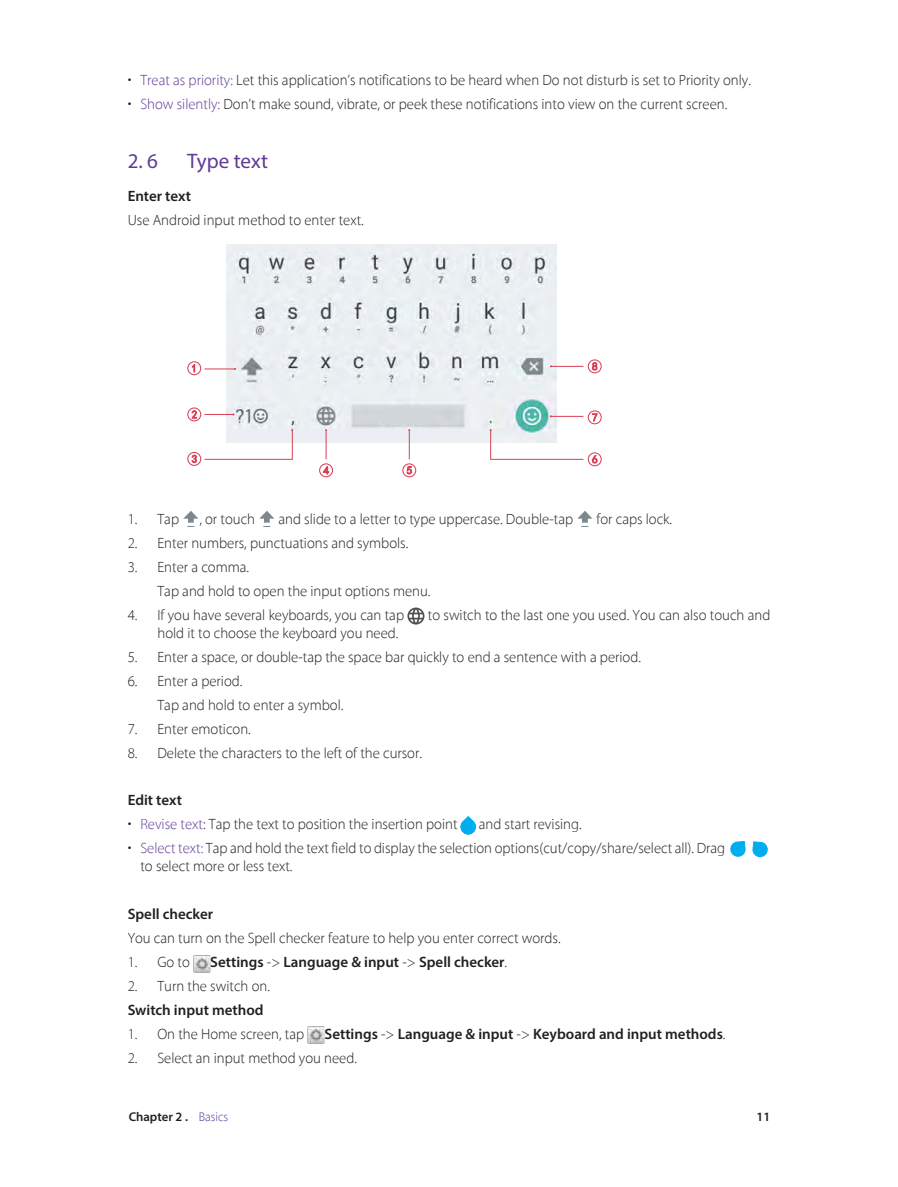
<style>
.page{position:relative;width:898px;height:1187px;background:#fff}
.page>*{position:absolute;margin:0;border:0;box-sizing:border-box;transform-origin:0 0}
.t1{font:21px "Myriad Pro";color:#5f3a97}
.正文{font:100 15px/18px "Myriad Set Pro";color:#231f20}
.正文-2{font:600 15px "Myriad Pro";color:#231f20}
.正文_左缩进一个序号{font:100 15px "Myriad Set Pro";color:#231f20}
.小标题{font:600 15px "Myriad Pro";letter-spacing:-.005em;color:#231f20}
.t2{font:600 12.75px "Myriad Pro";color:#231f20}
.s1{color:#5f3a97}
.s2{font-family:"Myriad Set Pro";font-weight:100}
.s3{font-family:"Myriad Set Pro";font-weight:100;color:#5f3a97}
</style>
<div class="page">
<img style="left:227px;top:244px;width:329px;height:198px">
<hr style="left:204px;top:414px;width:30px;height:1px;background:#d83f56">
<hr style="left:550px;top:416px;width:33px;height:1px;background:#d83f56">
<hr style="left:550px;top:366px;width:33px;height:1px;background:#d83f56">
<svg style="left:192px;top:364px;width:3px;height:8px"></svg>
<div style="left:187px;top:361px;width:14px;height:14px;border:1px solid #d83f56;border-radius:50%"></div>
<svg style="left:592px;top:413px;width:5px;height:8px"></svg>
<div style="left:587px;top:410px;width:14px;height:14px;border:1px solid #d83f56;border-radius:50%"></div>
<div style="left:587px;top:452px;width:14px;height:14px;border:1px solid #d83f56;border-radius:50%"></div>
<svg style="left:592px;top:455px;width:5px;height:8px"></svg>
<svg style="left:204px;top:428px;width:89px;height:32px"></svg>
<hr style="left:204px;top:368px;width:31px;height:1px;background:#d83f56">
<div style="left:187px;top:407px;width:14px;height:14px;border:1px solid #d83f56;border-radius:50%"></div>
<svg style="left:192px;top:410px;width:5px;height:8px"></svg>
<svg style="left:192px;top:455px;width:5px;height:8px"></svg>
<div style="left:187px;top:452px;width:14px;height:14px;border:1px solid #d83f56;border-radius:50%"></div>
<svg style="left:325px;top:429px;width:2px;height:30px"></svg>
<svg style="left:408px;top:429px;width:2px;height:30px"></svg>
<svg style="left:323px;top:466px;width:6px;height:8px"></svg>
<div style="left:319px;top:463px;width:14px;height:14px;border:1px solid #d83f56;border-radius:50%"></div>
<svg style="left:406px;top:466px;width:5px;height:8px"></svg>
<div style="left:402px;top:463px;width:14px;height:14px;border:1px solid #d83f56;border-radius:50%"></div>
<svg style="left:489px;top:429px;width:95px;height:31px"></svg>
<svg style="left:592px;top:362px;width:5px;height:8px"></svg>
<div style="left:587px;top:359px;width:14px;height:14px;border:1px solid #d83f56;border-radius:50%"></div>
<div style="left:382px;top:408px;width:49px;height:16px;background:#d1d6d9"></div>
<svg style="left:183px;top:511px;width:15px;height:16px"></svg>
<svg style="left:259px;top:511px;width:15px;height:16px"></svg>
<svg style="left:577px;top:511px;width:15px;height:16px"></svg>
<svg style="left:407px;top:607px;width:17px;height:17px"></svg>
<svg style="left:460px;top:816px;width:15px;height:18px"></svg>
<svg style="left:752px;top:841px;width:15px;height:16px"></svg>
<svg style="left:730px;top:841px;width:15px;height:16px"></svg>
<img style="left:193px;top:955px;width:17px;height:17px">
<img style="left:307px;top:1026px;width:17px;height:17px">
<p class="正文" style="left:128px;top:70px;width:624px">• <span class="s1">Treat as priority:</span> Let this application’s notifications to be heard when Do not disturb is set to Priority only.</p>
<p class="正文" style="left:128px;top:94px;width:601px">• <span class="s1">Show silently:</span> Don’t make sound, vibrate, or peek these notifications into view on the current screen.</p>
<p class="t1" style="left:128px;top:148px;width:32px">2. 6</p>
<p class="t1" style="left:187px;top:148px;width:82px">Type text</p>
<p class="小标题" style="left:128px;top:186px;width:65px">Enter text</p>
<p class="正文" style="left:128px;top:210px;width:237px">Use Android input method to enter text.</p>
<p class="正文" style="left:128px;top:509px;width:53px">1. Tap</p>
<p class="正文" style="left:199px;top:509px;width:57px">, or touch</p>
<p class="正文" style="left:278px;top:509px;width:296px">and slide to a letter to type uppercase. Double-tap</p>
<p class="正文" style="left:596px;top:509px;width:77px">for caps lock.</p>
<p class="正文" style="left:128px;top:533px;width:282px">2. Enter numbers, punctuations and symbols.</p>
<p class="正文" style="left:128px;top:557px;width:123px">3. Enter a comma.</p>
<p class="正文_左缩进一个序号" style="left:157px;top:579px;width:274px">Tap and hold to open the input options menu.</p>
<p class="正文" style="left:128px;top:605px;width:278px">4. If you have several keyboards, you can tap</p>
<p class="正文" style="left:427px;top:605px;width:344px">to switch to the last one you used. You can also touch and</p>
<p class="正文" style="left:157px;top:623px;width:242px">hold it to choose the keyboard you need.</p>
<p class="正文" style="left:128px;top:647px;width:514px">5. Enter a space, or double-tap the space bar quickly to end a sentence with a period.</p>
<p class="正文" style="left:128px;top:671px;width:116px">6. Enter a period.</p>
<p class="正文_左缩进一个序号" style="left:157px;top:693px;width:187px">Tap and hold to enter a symbol.</p>
<p class="正文" style="left:128px;top:719px;width:125px">7. Enter emoticon.</p>
<p class="正文" style="left:128px;top:742px;width:296px">8. Delete the characters to the left of the cursor.</p>
<p class="正文-2" style="left:128px;top:790px;width:56px">Edit text</p>
<p class="正文" style="left:128px;top:814px;width:331px">• <span class="s1">Revise text</span>: Tap the text to position the insertion point</p>
<p class="正文" style="left:478px;top:814px;width:104px">and start revising.</p>
<p class="正文" style="left:140px;top:838px;width:586px;text-indent:-13px">• <span class="s1">Select text:</span> Tap and hold the text field to display the selection options(cut/copy/share/select all). Drag to select more or less text.</p>
<p class="正文-2" style="left:128px;top:904px;width:87px">Spell checker</p>
<p class="正文" style="left:128px;top:928px;width:434px">You can turn on the Spell checker feature to help you enter correct words.</p>
<p class="正文" style="left:128px;top:952px;width:64px">1. Go to</p>
<p class="正文-2" style="left:210px;top:952px;width:298px">Settings <span class="s2">-&gt;</span> Language &amp; input <span class="s2">-&gt;</span> Spell checker<span class="s2">.</span></p>
<p class="正文" style="left:128px;top:976px;width:144px">2. Turn the switch on.</p>
<p class="正文-2" style="left:128px;top:1000px;width:137px">Switch input method</p>
<p class="正文" style="left:128px;top:1024px;width:178px">1. On the Home screen, tap</p>
<p class="正文-2" style="left:324px;top:1024px;width:402px">Settings <span class="s2">-&gt;</span> Language &amp; input <span class="s2">-&gt;</span> Keyboard and input methods<span class="s2">.</span></p>
<p class="正文" style="left:128px;top:1048px;width:231px">2. Select an input method you need.</p>
<p class="t2" style="left:129px;top:1108px;width:101px">Chapter 2 . <span class="s3">Basics</span></p>
<p class="t2" style="left:756px;top:1108px;width:15px">11</p>
</div>
